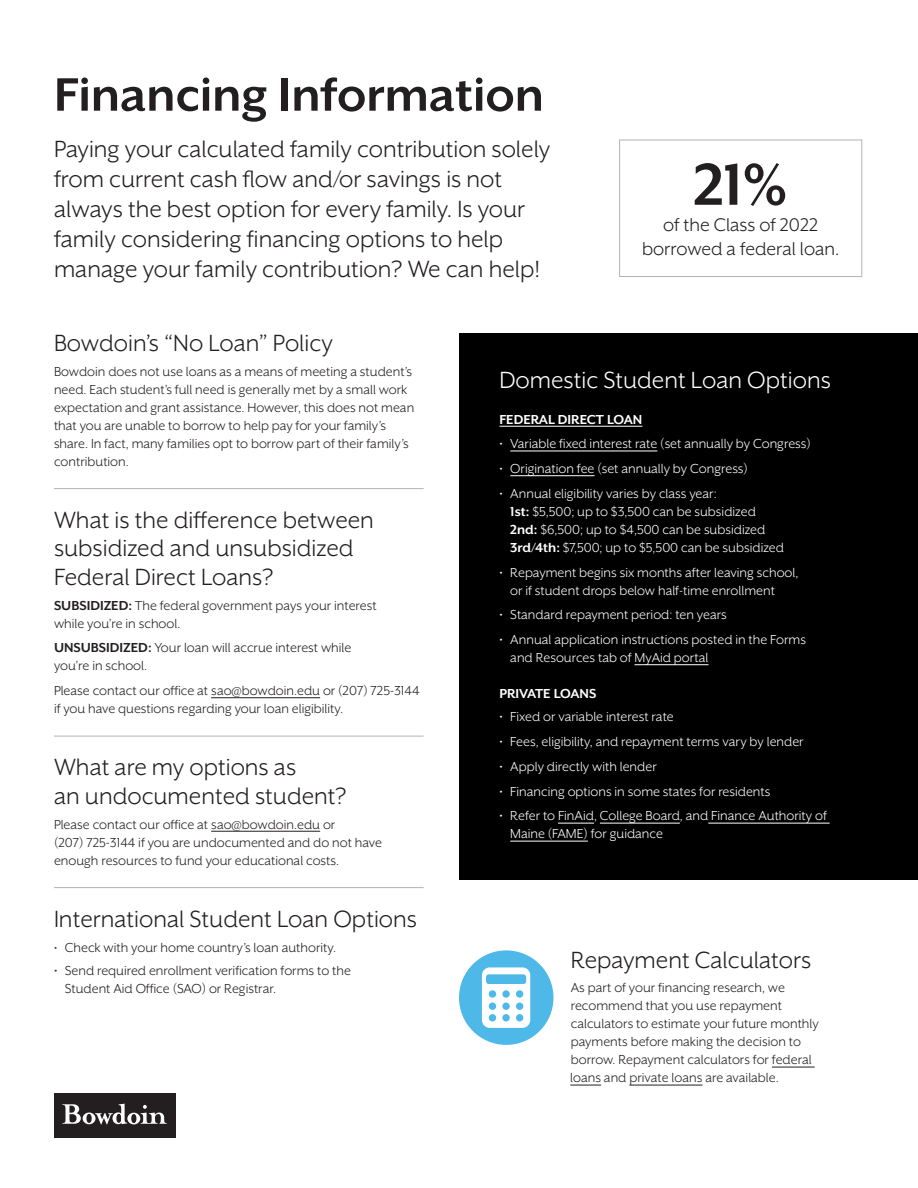
<style>
.page{position:relative;width:918px;height:1188px;background:#fff}
.page>*{position:absolute;margin:0;border:0;box-sizing:border-box;transform-origin:0 0}
.t1{font:700 67.5px "Mr Eaves XL San OT";color:#231f20}
.t2{font:700 54px "Mr Eaves XL San OT";color:#231f20}
.t3{font:27px/30px "Mr Eaves XL San OT";color:#231f20}
.t4{font:27px "Mr Eaves XL San OT";color:#fff}
.t5{font:21px/24px "Mr Eaves XL San OT";color:#231f20;text-align:center}
.t6{font:15px/18px "Mr Eaves XL San OT";color:#231f20}
.t7{font:15px/18px "Mr Eaves XL San OT";color:#fff}
.t8{font:700 15px "Mr Eaves XL San OT";color:#fff}
.s1{font-weight:700}
.s2{font-size:14.25px}
</style>
<div class="page">
<div style="left:459px;top:334px;width:459px;height:546px;background:#000001"></div>
<hr style="left:54px;top:488px;width:370px;height:1px;background:#b1b4b5">
<hr style="left:211px;top:697px;width:109px;height:1px;background:#231f20">
<hr style="left:54px;top:736px;width:370px;height:1px;background:#b1b4b5">
<hr style="left:211px;top:831px;width:109px;height:1px;background:#231f20">
<hr style="left:54px;top:887px;width:370px;height:1px;background:#b1b4b5">
<hr style="left:500px;top:426px;width:142px;height:1px;background:#fff">
<hr style="left:510px;top:451px;width:147px;height:1px;background:#fff">
<hr style="left:510px;top:475px;width:85px;height:1px;background:#fff">
<hr style="left:635px;top:664px;width:74px;height:1px;background:#fff">
<hr style="left:558px;top:823px;width:36px;height:1px;background:#fff">
<hr style="left:600px;top:823px;width:80px;height:1px;background:#fff">
<hr style="left:708px;top:823px;width:122px;height:1px;background:#fff">
<hr style="left:510px;top:841px;width:78px;height:1px;background:#fff">
<hr style="left:772px;top:1067px;width:43px;height:1px;background:#231f20">
<hr style="left:570px;top:1085px;width:31px;height:1px;background:#231f20">
<hr style="left:629px;top:1085px;width:73px;height:1px;background:#231f20">
<div style="left:459px;top:950px;width:95px;height:95px;background:#4eb9e9;border-radius:50%"></div>
<div style="left:482px;top:967px;width:48px;height:61px;background:#fff;border-radius:8px"></div>
<div style="left:486px;top:974px;width:40px;height:10px;background:#4eb9e9;border-radius:3px"></div>
<div style="left:489px;top:990px;width:7px;height:8px;background:#4eb9e9;border-radius:50%"></div>
<div style="left:502px;top:990px;width:8px;height:8px;background:#4eb9e9;border-radius:50%"></div>
<div style="left:516px;top:990px;width:7px;height:8px;background:#4eb9e9;border-radius:50%"></div>
<div style="left:489px;top:1003px;width:7px;height:7px;background:#4eb9e9;border-radius:50%"></div>
<div style="left:502px;top:1003px;width:8px;height:7px;background:#4eb9e9;border-radius:50%"></div>
<div style="left:516px;top:1003px;width:7px;height:7px;background:#4eb9e9;border-radius:50%"></div>
<div style="left:489px;top:1014px;width:7px;height:7px;background:#4eb9e9;border-radius:50%"></div>
<div style="left:502px;top:1014px;width:8px;height:7px;background:#4eb9e9;border-radius:50%"></div>
<div style="left:516px;top:1014px;width:7px;height:7px;background:#4eb9e9;border-radius:50%"></div>
<div style="left:619px;top:140px;width:243px;height:137px;border:1px solid #b1b4b5"></div>
<div style="left:54px;top:1094px;width:122px;height:44px;background:#231f20"></div>
<svg style="left:62px;top:1104px;width:105px;height:20px"></svg>
<p class="t2" style="left:54px;top:67px;width:491px">Financing Information</p>
<p class="t3" style="left:54px;top:133px;width:498px">Paying your calculated family contribution solely</p>
<p class="t3" style="left:54px;top:163px;width:488px">from current cash flow and/or savings is not always the best option for every family. Is your family considering financing options to help manage your family contribution? We can help!</p>
<p class="t1" style="left:693px;top:151px;width:96px">21%</p>
<p class="t5" style="left:642px;top:213px;width:199px">of the Class of 2022 borrowed a federal loan.</p>
<p class="t3" style="left:54px;top:328px;width:281px">Bowdoin’s “No Loan” Policy</p>
<p class="t6" style="left:54px;top:362px;width:362px">Bowdoin does not use loans as a means of meeting a student’s need. Each student’s full need is generally met by a small work expectation and grant assistance. However, this does not mean that you are unable to borrow to help pay for your family’s share. In fact, many families opt to borrow part of their family’s contribution.</p>
<p class="t3" style="left:54px;top:505px;width:321px;line-height:28.5px">What is the difference between subsidized and unsubsidized</p>
<p class="t3" style="left:54px;top:562px;width:221px">Federal Direct Loans?</p>
<p class="t6" style="left:54px;top:596px;width:324px"><span class="s1">SUBSIDIZED:</span> The federal government pays your interest</p>
<p class="t6" style="left:54px;top:614px;width:128px">while you’re in school.</p>
<p class="t6" style="left:54px;top:639px;width:299px"><span class="s1">UNSUBSIDIZED:</span> Your loan will accrue interest while</p>
<p class="t6" style="left:54px;top:657px;width:95px">you’re in school.</p>
<p class="t6" style="left:54px;top:682px;width:367px">Please contact our office at sao@bowdoin.edu or (207) 725-3144</p>
<p class="t6" style="left:54px;top:700px;width:291px">if you have questions regarding your loan eligibility.</p>
<p class="t3" style="left:54px;top:752px;width:244px">What are my options as</p>
<p class="t3" style="left:54px;top:781px;width:294px">an undocumented student?</p>
<p class="t6" style="left:54px;top:815px;width:283px">Please contact our office at sao@bowdoin.edu or</p>
<p class="t6" style="left:54px;top:833px;width:330px">(207) 725-3144 if you are undocumented and do not have enough resources to fund your educational costs.</p>
<p class="t3" style="left:54px;top:904px;width:365px">International Student Loan Options</p>
<p class="t6" style="left:54px;top:938px;width:284px"><span class="s2">•</span> Check with your home country’s loan authority.</p>
<p class="t6" style="left:65px;top:961px;width:288px;text-indent:-11px">• Send required enrollment verification forms to the<br>Student Aid Office (SAO) or Registrar.</p>
<p class="t4" style="left:500px;top:366px;width:333px">Domestic Student Loan Options</p>
<p class="t8" style="left:500px;top:412px;width:144px">FEDERAL DIRECT LOAN</p>
<p class="t7" style="left:500px;top:435px;width:313px">• Variable fixed interest rate (set annually by Congress)</p>
<p class="t7" style="left:500px;top:460px;width:250px">• Origination fee (set annually by Congress)</p>
<p class="t7" style="left:500px;top:484px;width:219px">• Annual eligibility varies by class year:</p>
<p class="t7" style="left:510px;top:502px;width:247px"><span class="s1">1st:</span> $5,500; up to $3,500 can be subsidized</p>
<p class="t7" style="left:510px;top:520px;width:257px"><span class="s1">2nd:</span> $6,500; up to $4,500 can be subsidized</p>
<p class="t7" style="left:510px;top:538px;width:275px"><span class="s1">3rd/4th:</span> $7,500; up to $5,500 can be subsidized</p>
<p class="t7" style="left:510px;top:563px;width:290px;text-indent:-11px">• Repayment begins six months after leaving school, or if student drops below half-time enrollment</p>
<p class="t7" style="left:500px;top:606px;width:229px">• Standard repayment period: ten years</p>
<p class="t7" style="left:510px;top:631px;width:297px;text-indent:-11px">• Annual application instructions posted in the Forms and Resources tab of MyAid portal</p>
<p class="t8" style="left:500px;top:686px;width:98px">PRIVATE LOANS</p>
<p class="t7" style="left:500px;top:708px;width:176px">• Fixed or variable interest rate</p>
<p class="t7" style="left:500px;top:733px;width:306px">• Fees, eligibility, and repayment terms vary by lender</p>
<p class="t7" style="left:500px;top:757px;width:159px">• Apply directly with lender</p>
<p class="t7" style="left:500px;top:782px;width:273px">• Financing options in some states for residents</p>
<p class="t7" style="left:510px;top:807px;width:318px;text-indent:-11px">• Refer to FinAid, College Board, and Finance Authority of<br>Maine (FAME) for guidance</p>
<p class="t3" style="left:571px;top:945px;width:242px">Repayment Calculators</p>
<p class="t6" style="left:570px;top:979px;width:250px">As part of your financing research, we recommend that you use repayment calculators to estimate your future monthly payments before making the decision to borrow. Repayment calculators for federal loans and private loans are available.</p>
</div>
